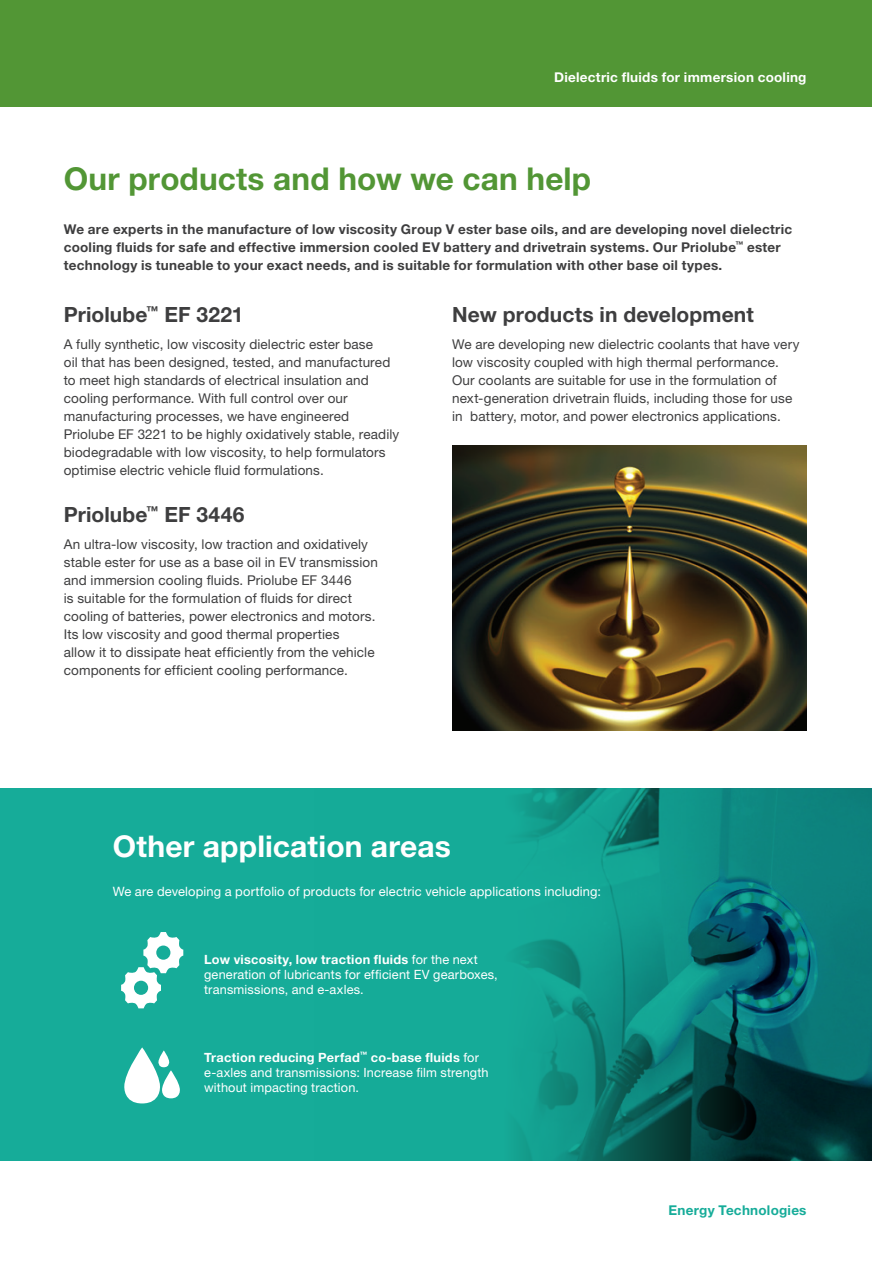
<style>
.page{position:relative;width:872px;height:1263px;background:#fff}
.page>*{position:absolute;margin:0;border:0;box-sizing:border-box;transform-origin:0 0}
.t1{font:700 31.5px "Helvetica Neue LT Pro";letter-spacing:.005em;color:#529635}
.t2{font:700 30px "Helvetica Neue LT Pro";letter-spacing:.005em;color:#fff}
.t3{font:700 21px "Helvetica Neue LT Pro";letter-spacing:.005em;color:#3e3e3f}
.t4{font:13.5px/18px "Helvetica Neue LT Pro";letter-spacing:.01em;color:#3e3e3f}
.t5{font:700 13.5px/18px "Helvetica Neue LT Pro";letter-spacing:.02em;color:#3e3e3f}
.t6{font:700 13.5px "Helvetica Neue LT Pro";letter-spacing:.02em;color:#fff}
.t7{font:700 13.5px "Helvetica Neue LT Pro";letter-spacing:.02em;color:#16ac99}
.t8{font:12.9px "Helvetica Neue LT Pro";letter-spacing:.01em;color:#fff}
.t9{font:12.75px/15.3px "Helvetica Neue LT Pro";letter-spacing:.01em;color:#fff}
.s1{font-weight:700}
</style>
<div class="page">
<div style="left:0;top:0;width:872px;height:107px;background:#529635"></div>
<div style="left:0;top:788px;width:872px;height:373px;background:#16ac99"></div>
<img style="left:517px;top:788px;width:355px;height:373px">
<svg style="left:124px;top:1047px;width:56px;height:56px"></svg>
<svg style="left:158px;top:1050px;width:11px;height:17px"></svg>
<svg style="left:121px;top:932px;width:62px;height:76px"></svg>
<img style="left:452px;top:445px;width:354px;height:285px">
<p class="t6" style="left:554px;top:69px;width:254px">Dielectric fluids for immersion cooling</p>
<p class="t1" style="left:64px;top:160px;width:529px">Our products and how we can help</p>
<p class="t5" style="left:64px;top:220px;width:730px">We are experts in the manufacture of low viscosity Group V ester base oils, and are developing novel dielectric cooling fluids for safe and effective immersion cooled EV battery and drivetrain systems. Our Priolube<sup>™</sup> ester technology is tuneable to your exact needs, and is suitable for formulation with other base oil types.</p>
<p class="t3" style="left:64px;top:301px;width:181px">Priolube<sup>™</sup> EF 3221</p>
<p class="t4" style="left:64px;top:334px;width:337px">A fully synthetic, low viscosity dielectric ester base<br>oil that has been designed, tested, and manufactured to meet high standards of electrical insulation and cooling performance. With full control over our manufacturing processes, we have engineered Priolube EF 3221 to be highly oxidatively stable, readily biodegradable with low viscosity, to help formulators optimise electric vehicle fluid formulations.</p>
<p class="t3" style="left:64px;top:502px;width:182px">Priolube<sup>™</sup> EF 3446</p>
<p class="t4" style="left:64px;top:535px;width:315px">An ultra-low viscosity, low traction and oxidatively stable ester for use as a base oil in EV transmission and immersion cooling fluids. Priolube EF 3446<br>is suitable for the formulation of fluids for direct cooling of batteries, power electronics and motors.<br>Its low viscosity and good thermal properties<br>allow it to dissipate heat efficiently from the vehicle components for efficient cooling performance.</p>
<p class="t3" style="left:452px;top:301px;width:303px">New products in development</p>
<p class="t4" style="left:452px;top:334px;width:349px">We are developing new dielectric coolants that have very low viscosity coupled with high thermal performance.<br>Our coolants are suitable for use in the formulation of next-generation drivetrain fluids, including those for use in battery, motor, and power electronics applications.</p>
<p class="t2" style="left:113px;top:828px;width:340px">Other application areas</p>
<p class="t8" style="left:113px;top:884px;width:490px">We are developing a portfolio of products for electric vehicle applications including:</p>
<p class="t9" style="left:204px;top:951px;width:295px"><span class="s1">Low viscosity, low traction fluids</span> for the next generation of lubricants for efficient EV gearboxes,</p>
<p class="t9" style="left:204px;top:982px;width:161px">transmissions, and e-axles.</p>
<p class="t9" style="left:204px;top:1049px;width:286px"><span class="s1">Traction reducing Perfad</span><sup>™</sup> <span class="s1">co-base fluids</span> for e-axles and transmissions: Increase film strength</p>
<p class="t9" style="left:204px;top:1080px;width:156px">without impacting traction.</p>
<p class="t7" style="left:668px;top:1201px;width:140px">Energy Technologies</p>
</div>
